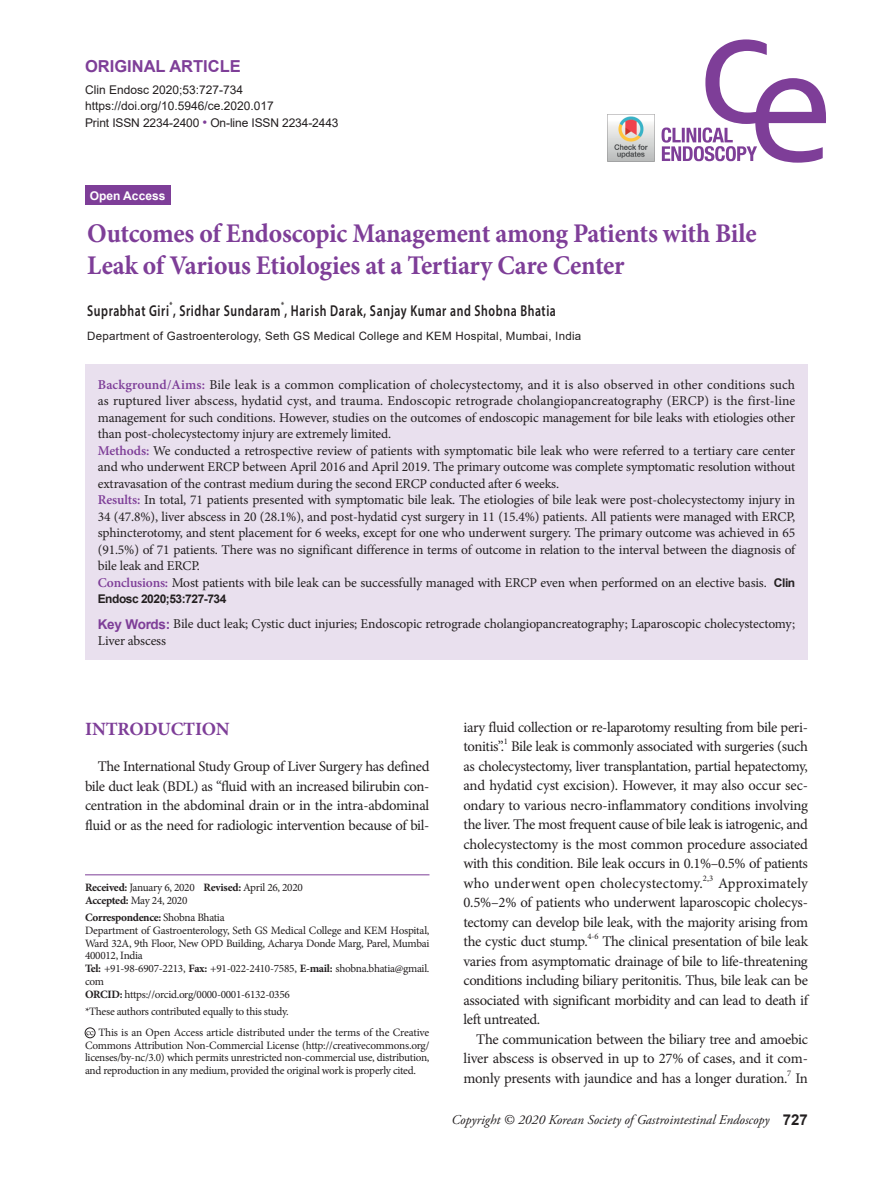
<style>
.page{position:relative;width:893px;height:1191px;background:#fff}
.page>*{position:absolute;margin:0;border:0;box-sizing:border-box;transform-origin:0 0}
.Main_Head{font:700 27px/32.4px "Minion Pro";letter-spacing:-.01em;color:#7e3e98;scale:.95 1}
.대제목{font:700 18.75px "Minion Pro";letter-spacing:-.01em;color:#7e3e98}
.ORIGINAL_ARTICLE{font:700 16.5px "Arial";color:#7e3e98}
.저자명{font:600 15.75px "Myriad Pro";letter-spacing:.05em;color:#231f20;scale:.75 1}
.본문{font:14.7px/19.5px "Minion Pro";letter-spacing:-.025em;color:#231f20;text-align:justify}
.소개_박스내용{font:13.5px/16.5px "Minion Pro";letter-spacing:-.01em;color:#231f20;text-align:justify}
.소개_박스내용_Key_words{font:13.5px/16.5px "Minion Pro";letter-spacing:-.01em;color:#231f20}
.t1{font:italic 13.5px "Adobe Garamond Pro";color:#231f20}
.ORIGINAL_ARTICLE-내{font:12px "Arial";color:#231f20}
.소개_박스내용-2{font:700 12px "Arial";letter-spacing:-.04em;color:#231f20}
.Open_Access{font:700 12px "Arial";color:#fff}
.저자명_내용{font:11.55px "Arial";letter-spacing:.02em;color:#231f20}
.본문_밑_저자소개{font:11.25px/12.8px "Minion Pro";letter-spacing:-.025em;color:#231f20}
.본문_밑_저자소개2{font:11.25px/12.8px "Minion Pro";letter-spacing:-.03em;color:#231f20;text-align:justify}
.저자명-2{font:600 9.15px "Myriad Pro";color:#231f20;scale:.75 1}
.본문-2{font:8.55px "Minion Pro";color:#231f20}
.s1{font-size:13.5px;color:#7e3e98}
.s2{font-weight:600;color:#7e3e98}
.s3{font-family:"Arial";font-weight:700;font-size:12px}
.s4{font-family:"Arial";font-weight:700;color:#7e3e98}
.s5{font-weight:700}
.s6{font-family:"Arial";font-weight:700;font-style:normal;font-size:15px}
</style>
<div class="page">
<svg style="left:661px;top:39px;width:165px;height:124px"></svg>
<div style="left:85px;top:186px;width:85px;height:19px;background:#7e3e98"></div>
<div style="left:85px;top:365px;width:723px;height:295px;background:#e9e0ee"></div>
<div style="left:85px;top:1027px;width:10px;height:10px;border:1px solid #231f20;border-radius:50%"></div>
<svg style="left:86px;top:1031px;width:8px;height:4px"></svg>
<hr style="left:85px;top:874px;width:344px;height:1px;background:#7e3e98">
<img style="left:608px;top:116px;width:46px;height:46px">
<p class="ORIGINAL_ARTICLE" style="left:85px;top:55px;width:157px">ORIGINAL ARTICLE</p>
<p class="ORIGINAL_ARTICLE-내" style="left:85px;top:82px;width:160px">Clin Endosc 2020;53:727-734</p>
<p class="ORIGINAL_ARTICLE-내" style="left:85px;top:98px;width:190px">https://doi.org/10.5946/ce.2020.017</p>
<p class="ORIGINAL_ARTICLE-내" style="left:85px;top:114px;width:255px">Print ISSN 2234-2400 <span class="s1">•</span> On-line ISSN 2234-2443</p>
<p class="Open_Access" style="left:90px;top:187px;width:77px">Open Access</p>
<p class="Main_Head" style="left:87px;top:217px;width:706px">Outcomes of Endoscopic Management among Patients with Bile<br>Leak of Various Etiologies at a Tertiary Care Center</p>
<p class="저자명" style="left:87px;top:300px;width:626px">Suprabhat Giri , Sridhar Sundaram , Harish Darak, Sanjay Kumar and Shobna Bhatia</p>
<p class="저자명-2" style="left:170px;top:299px;width:6px">*</p>
<p class="저자명-2" style="left:281px;top:299px;width:6px">*</p>
<p class="저자명_내용" style="left:87px;top:328px;width:496px">Department of Gastroenterology, Seth GS Medical College and KEM Hospital, Mumbai, India</p>
<p class="소개_박스내용" style="left:98px;top:376px;width:699px"><span class="s2">Background/Aims:</span> Bile leak is a common complication of cholecystectomy, and it is also observed in other conditions such as ruptured liver abscess, hydatid cyst, and trauma. Endoscopic retrograde cholangiopancreatography (ERCP) is the first-line management for such conditions. However, studies on the outcomes of endoscopic management for bile leaks with etiologies other than post-cholecystectomy injury are extremely limited.</p>
<p class="소개_박스내용" style="left:98px;top:442px;width:699px"><span class="s2">Methods:</span> We conducted a retrospective review of patients with symptomatic bile leak who were referred to a tertiary care center and who underwent ERCP between April 2016 and April 2019. The primary outcome was complete symptomatic resolution without extravasation of the contrast medium during the second ERCP conducted after 6 weeks.</p>
<p class="소개_박스내용" style="left:98px;top:492px;width:699px"><span class="s2">Results:</span> In total, 71 patients presented with symptomatic bile leak. The etiologies of bile leak were post-cholecystectomy injury in 34 (47.8%), liver abscess in 20 (28.1%), and post-hydatid cyst surgery in 11 (15.4%) patients. All patients were managed with ERCP, sphincterotomy, and stent placement for 6 weeks, except for one who underwent surgery. The primary outcome was achieved in 65 (91.5%) of 71 patients. There was no significant difference in terms of outcome in relation to the interval between the diagnosis of bile leak and ERCP.</p>
<p class="소개_박스내용" style="left:98px;top:574px;width:699px"><span class="s2">Conclusions:</span> Most patients with bile leak can be successfully managed with ERCP even when performed on an elective basis. <span class="s3">Clin</span></p>
<p class="소개_박스내용-2" style="left:98px;top:590px;width:130px">Endosc 2020;53:727-734</p>
<p class="소개_박스내용_Key_words" style="left:98px;top:616px;width:699px"><span class="s4">Key Words:</span> Bile duct leak; Cystic duct injuries; Endoscopic retrograde cholangiopancreatography; Laparoscopic cholecystectomy;<br>Liver abscess</p>
<p class="대제목" style="left:85px;top:716px;width:146px">INTRODUCTION</p>
<p class="본문" style="left:85px;top:757px;width:346px;text-indent:13px">The International Study Group of Liver Surgery has defined bile duct leak (BDL) as “fluid with an increased bilirubin con&shy;centration in the abdominal drain or in the intra-abdominal fluid or as the need for radiologic intervention because of bil-</p>
<p class="본문_밑_저자소개" style="left:85px;top:881px;width:219px"><span class="s5">Received:</span> January 6, 2020 <span class="s5">Revised:</span> April 26, 2020<br><span class="s5">Accepted:</span> May 24, 2020</p>
<p class="본문_밑_저자소개" style="left:85px;top:911px;width:346px"><span class="s5">Correspondence:</span> Shobna Bhatia<br>Department of Gastroenterology, Seth GS Medical College and KEM Hospital, Ward 32A, 9th Floor, New OPD Building, Acharya Donde Marg, Parel, Mumbai 400012, India<br><span class="s5">Tel:</span> +91-98-6907-2213, <span class="s5">Fax:</span> +91-022-2410-7585, <span class="s5">E-mail:</span> shobna.bhatia@gmail. com<br><span class="s5">ORCID:</span> https://orcid.org/0000-0001-6132-0356</p>
<p class="본문_밑_저자소개" style="left:85px;top:1004px;width:205px">*These authors contributed equally to this study.</p>
<p class="본문_밑_저자소개2" style="left:85px;top:1026px;width:346px;text-indent:13px">This is an Open Access article distributed under the terms of the Creative Commons Attribution Non-Commercial License (http://creativecommons.org/ licenses/by-nc/3.0) which permits unrestricted non-commercial use, distribution, and reproduction in any medium, provided the original work is properly cited.</p>
<p class="본문" style="left:463px;top:717px;width:346px">iary fluid collection or re-laparotomy resulting from bile peri&shy;tonitis”.</p>
<p class="본문-2" style="left:504px;top:736px;width:6px">1</p>
<p class="본문" style="left:463px;top:737px;width:346px;text-indent:48px">Bile leak is commonly associated with surgeries (such as cholecystectomy, liver transplantation, partial hepatectomy, and hydatid cyst excision). However, it may also occur sec&shy;ondary to various necro-inflammatory conditions involving the liver. The most frequent cause of bile leak is iatrogenic, and cholecystectomy is the most common procedure associated with this condition. Bile leak occurs in 0.1%–0.5% of patients who underwent open cholecystectomy.</p>
<p class="본문-2" style="left:703px;top:872px;width:12px">2,3</p>
<p class="본문" style="left:463px;top:873px;width:346px;text-indent:255px">Approximately 0.5%–2% of patients who underwent laparoscopic cholecys&shy;tectomy can develop bile leak, with the majority arising from the cystic duct stump.</p>
<p class="본문-2" style="left:588px;top:931px;width:12px">4-6</p>
<p class="본문" style="left:463px;top:932px;width:346px;text-indent:139px">The clinical presentation of bile leak varies from asymptomatic drainage of bile to life-threatening conditions including biliary peritonitis. Thus, bile leak can be associated with significant morbidity and can lead to death if left untreated.</p>
<p class="본문" style="left:463px;top:1029px;width:346px;text-indent:13px">The communication between the biliary tree and amoebic liver abscess is observed in up to 27% of cases, and it com&shy;monly presents with jaundice and has a longer duration.</p>
<p class="본문-2" style="left:787px;top:1067px;width:6px">7</p>
<p class="본문" style="left:795px;top:1068px;width:14px">In</p>
<p class="t1" style="left:451px;top:1111px;width:358px">Copyright © 2020 Korean Society of Gastrointestinal Endoscopy <span class="s6">727</span></p>
</div>
